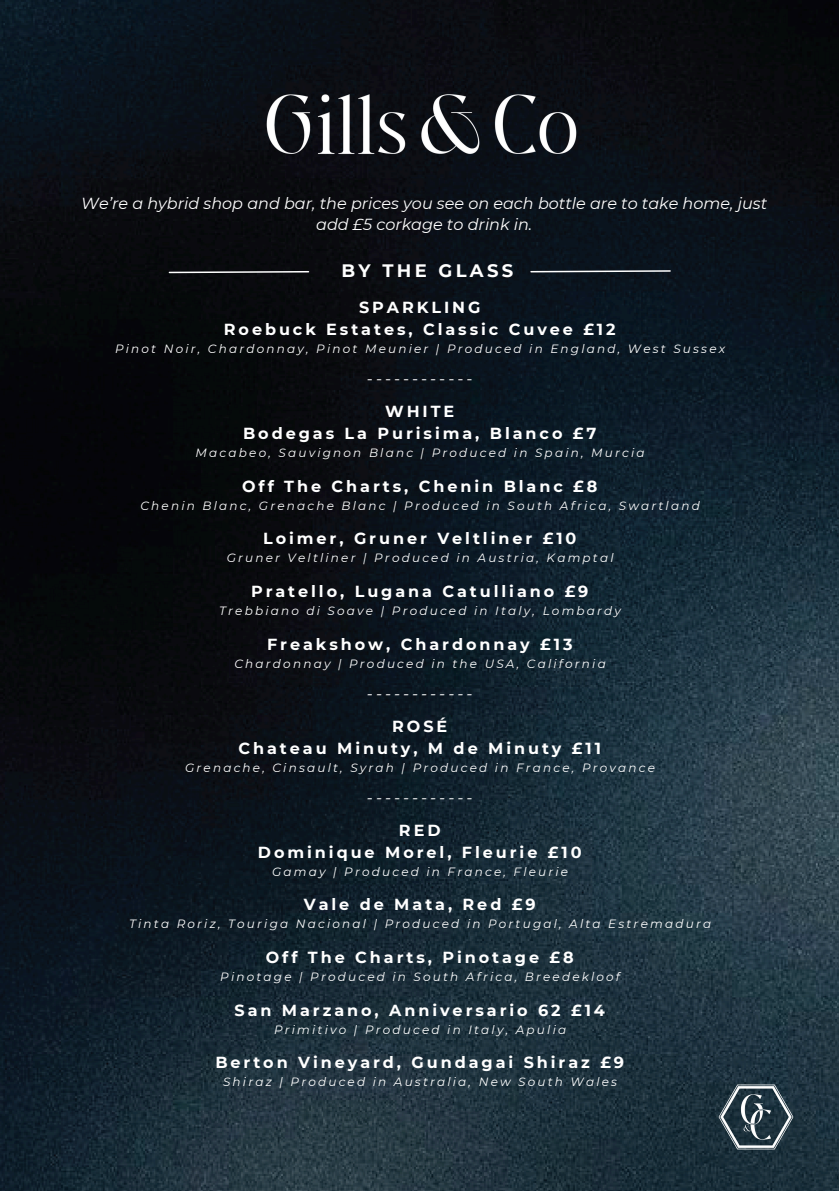
<style>
.page{position:relative;width:839px;height:1191px;background:#fff}
.page>*{position:absolute;margin:0;border:0;box-sizing:border-box;transform-origin:0 0}
.t1{font:700 18px "Montserrat";letter-spacing:.185em;color:#fff}
.t2{font:700 16px "Montserrat";letter-spacing:.185em;color:#fff}
.t3{font:italic 16px/21.4px "Montserrat";color:#fff;text-align:center}
.t4{font:16px "Montserrat";color:#fff}
.t5{font:italic 12px "Montserrat";letter-spacing:.185em;color:#fff}
</style>
<div class="page">
<img style="left:0;top:0;width:838px;height:1191px">
<svg style="left:168px;top:270px;width:142px;height:4px"></svg>
<svg style="left:529px;top:269px;width:142px;height:4px"></svg>
<img style="left:712px;top:1073px;width:87px;height:87px">
<img style="left:161px;top:84px;width:526px;height:85px">
<p class="t3" style="left:81px;top:192px;width:687px">We’re a hybrid shop and bar, the prices you see on each bottle are to take home, just add £5 corkage to drink in.</p>
<p class="t1" style="left:341px;top:260px;width:173px">BY THE GLASS</p>
<h2 class="t2" style="left:359px;top:297px;width:123px">SPARKLING</h2>
<h1 class="t2" style="left:224px;top:319px;width:393px">Roebuck Estates, Classic Cuvee £12</h1>
<p class="t5" style="left:115px;top:341px;width:611px">Pinot Noir, Chardonnay, Pinot Meunier | Produced in England, West Sussex</p>
<p class="t4" style="left:367px;top:369px;width:107px">------------</p>
<p class="t2" style="left:385px;top:401px;width:71px">WHITE</p>
<h2 class="t2" style="left:243px;top:423px;width:355px">Bodegas La Purisima, Blanco £7</h2>
<p class="t5" style="left:196px;top:445px;width:450px">Macabeo, Sauvignon Blanc | Produced in Spain, Murcia</p>
<p class="t2" style="left:242px;top:476px;width:357px">Off The Charts, Chenin Blanc £8</p>
<p class="t5" style="left:140px;top:498px;width:561px">Chenin Blanc, Grenache Blanc | Produced in South Africa, Swartland</p>
<p class="t2" style="left:263px;top:529px;width:315px">Loimer, Gruner Veltliner £10</p>
<p class="t5" style="left:227px;top:551px;width:388px">Gruner Veltliner | Produced in Austria, Kamptal</p>
<p class="t2" style="left:251px;top:581px;width:339px">Pratello, Lugana Catulliano £9</p>
<p class="t5" style="left:219px;top:603px;width:403px">Trebbiano di Soave | Produced in Italy, Lombardy</p>
<p class="t2" style="left:267px;top:634px;width:307px">Freakshow, Chardonnay £13</p>
<p class="t5" style="left:234px;top:656px;width:373px">Chardonnay | Produced in the USA, California</p>
<p class="t3" style="left:367px;top:683px;width:107px">------------</p>
<p class="t2" style="left:392px;top:716px;width:56px">ROSÉ</p>
<h2 class="t2" style="left:238px;top:738px;width:364px">Chateau Minuty, M de Minuty £11</h2>
<p class="t5" style="left:185px;top:760px;width:471px">Grenache, Cinsault, Syrah | Produced in France, Provance</p>
<p class="t3" style="left:367px;top:787px;width:107px">------------</p>
<p class="t2" style="left:399px;top:820px;width:43px">RED</p>
<h2 class="t2" style="left:258px;top:842px;width:325px">Dominique Morel, Fleurie £10</h2>
<p class="t5" style="left:272px;top:864px;width:298px">Gamay | Produced in France, Fleurie</p>
<p class="t2" style="left:304px;top:895px;width:233px">Vale de Mata, Red £9</p>
<p class="t5" style="left:129px;top:917px;width:583px">Tinta Roriz, Touriga Nacional | Produced in Portugal, Alta Estremadura</p>
<p class="t2" style="left:266px;top:947px;width:309px">Off The Charts, Pinotage £8</p>
<p class="t5" style="left:220px;top:969px;width:401px">Pinotage | Produced in South Africa, Breedekloof</p>
<p class="t2" style="left:234px;top:1000px;width:372px">San Marzano, Anniversario 62 £14</p>
<p class="t5" style="left:274px;top:1022px;width:294px">Primitivo | Produced in Italy, Apulia</p>
<p class="t2" style="left:215px;top:1053px;width:410px">Berton Vineyard, Gundagai Shiraz £9</p>
<p class="t5" style="left:223px;top:1075px;width:395px">Shiraz | Produced in Australia, New South Wales</p>
</div>
